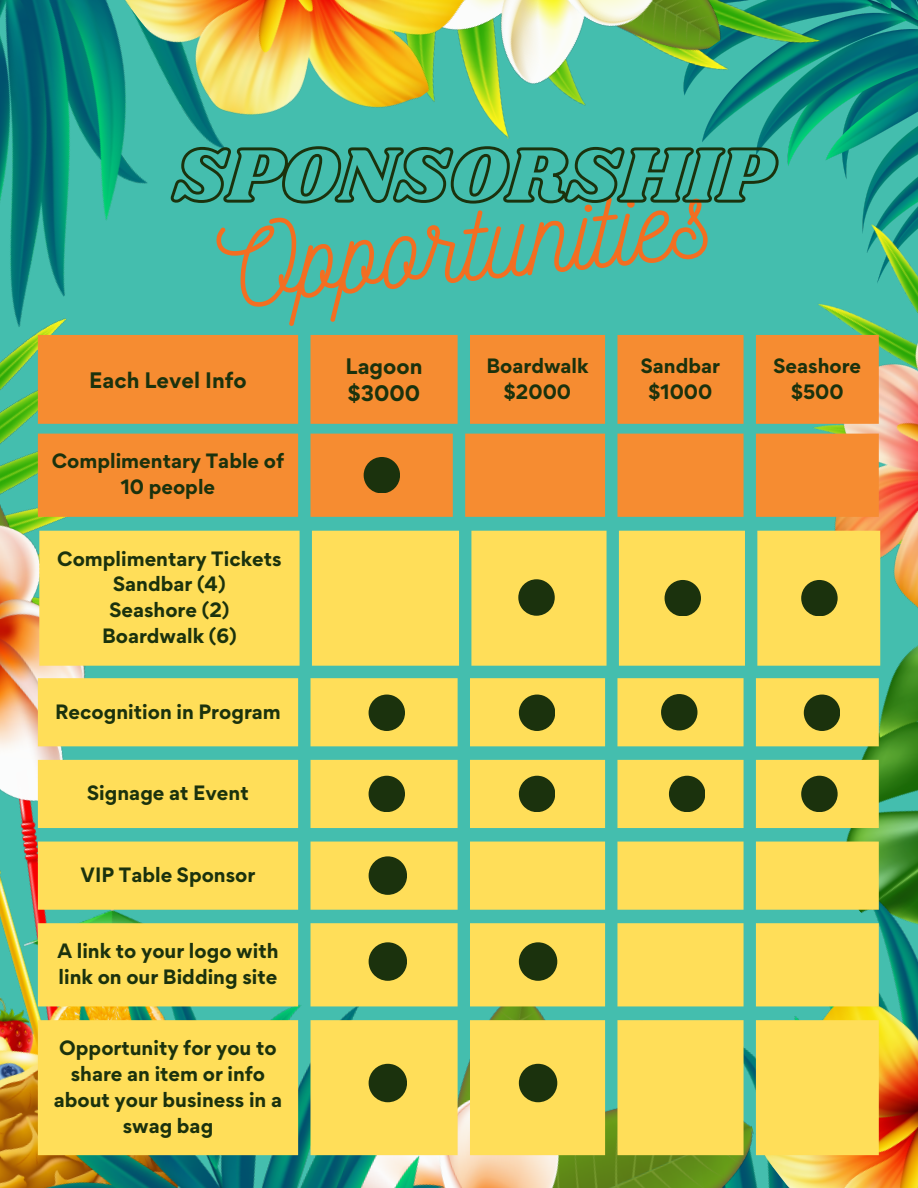
<style>
.page{position:relative;width:918px;height:1188px;background:#44beae}
.page>*{position:absolute;margin:0;border:0;box-sizing:border-box;transform-origin:0 0}
.t1{font:109.05px "Nickainley";color:#f36e21}
.t2{font:700 19.95px "Gordita";color:#1b320d}
.t3{font:700 18.45px/25.8px "Gordita";color:#1b320d;text-align:center}
</style>
<div class="page">
<img style="left:0;top:0;width:472px;height:434px">
<img style="left:505px;top:0;width:178px;height:139px">
<img style="left:683px;top:0;width:235px;height:531px">
<img style="left:745px;top:424px;width:173px;height:264px">
<img style="left:760px;top:272px;width:158px;height:369px">
<img style="left:320px;top:688px;width:598px;height:233px">
<img style="left:0;top:746px;width:320px;height:175px">
<img style="left:0;top:921px;width:716px;height:267px">
<img style="left:75px;top:0;width:430px;height:204px">
<img style="left:0;top:325px;width:116px;height:512px">
<img style="left:716px;top:921px;width:202px;height:267px">
<svg style="left:168px;top:145px;width:612px;height:60px"></svg>
<div style="left:38px;top:1020px;width:841px;height:135px;background:#ffde59"></div>
<svg style="left:38px;top:842px;width:841px;height:68px;background:#f2db5e"></svg>
<div style="left:38px;top:760px;width:841px;height:68px;background:#ffde59"></div>
<svg style="left:38px;top:678px;width:841px;height:68px;background:#f2db5e"></svg>
<svg style="left:39px;top:531px;width:841px;height:135px;background:#f3db5e"></svg>
<svg style="left:38px;top:434px;width:841px;height:83px;background:#ea8f38"></svg>
<svg style="left:38px;top:335px;width:841px;height:89px;background:#eb8f38"></svg>
<svg style="left:364px;top:457px;width:36px;height:36px"></svg>
<svg style="left:665px;top:580px;width:36px;height:36px"></svg>
<svg style="left:801px;top:580px;width:36px;height:36px"></svg>
<svg style="left:369px;top:695px;width:36px;height:36px"></svg>
<svg style="left:519px;top:695px;width:36px;height:36px"></svg>
<svg style="left:661px;top:694px;width:36px;height:36px"></svg>
<svg style="left:804px;top:695px;width:36px;height:36px"></svg>
<svg style="left:369px;top:776px;width:36px;height:36px"></svg>
<svg style="left:519px;top:776px;width:36px;height:36px"></svg>
<svg style="left:669px;top:776px;width:36px;height:36px"></svg>
<svg style="left:801px;top:776px;width:36px;height:36px"></svg>
<svg style="left:369px;top:856px;width:38px;height:39px"></svg>
<svg style="left:518px;top:579px;width:36px;height:36px"></svg>
<svg style="left:38px;top:923px;width:841px;height:83px;background:#f2db5e"></svg>
<svg style="left:367px;top:942px;width:40px;height:40px;background:#596121"></svg>
<svg style="left:519px;top:942px;width:38px;height:40px;background:#515a1f"></svg>
<svg style="left:369px;top:1064px;width:38px;height:38px"></svg>
<svg style="left:519px;top:1064px;width:38px;height:38px"></svg>
<p class="t1" style="left:212px;top:199px;width:496px;rotate:-6deg">Opportunities</p>
<p class="t2" style="left:89px;top:367px;width:159px">Each Level Info</p>
<p class="t3" style="left:52px;top:448px;width:234px">Complimentary Table of<br>10 people</p>
<p class="t3" style="left:57px;top:545px;width:226px">Complimentary Tickets</p>
<p class="t3" style="left:113px;top:571px;width:114px">Sandbar (4)</p>
<p class="t3" style="left:109px;top:597px;width:122px">Seashore (2)</p>
<p class="t3" style="left:102px;top:623px;width:136px">Boardwalk (6)</p>
<p class="t3" style="left:55px;top:698px;width:227px">Recognition in Program</p>
<p class="t3" style="left:87px;top:780px;width:163px">Signage at Event</p>
<p class="t3" style="left:81px;top:862px;width:176px">VIP Table Sponsor</p>
<p class="t3" style="left:57px;top:938px;width:223px;text-align:left">A link to your logo with link on our Bidding site</p>
<p class="t3" style="left:54px;top:1035px;width:230px">Opportunity for you to share an item or info about your business in a swag bag</p>
<p class="t2" style="left:346px;top:353px;width:78px">Lagoon</p>
<p class="t2" style="left:348px;top:380px;width:74px">$3000</p>
<p class="t3" style="left:486px;top:353px;width:104px">Boardwalk</p>
<p class="t3" style="left:504px;top:379px;width:69px">$2000</p>
<p class="t3" style="left:641px;top:353px;width:81px">Sandbar</p>
<p class="t3" style="left:649px;top:379px;width:65px">$1000</p>
<p class="t3" style="left:774px;top:353px;width:89px">Seashore</p>
<p class="t3" style="left:791px;top:379px;width:54px">$500</p>
</div>
